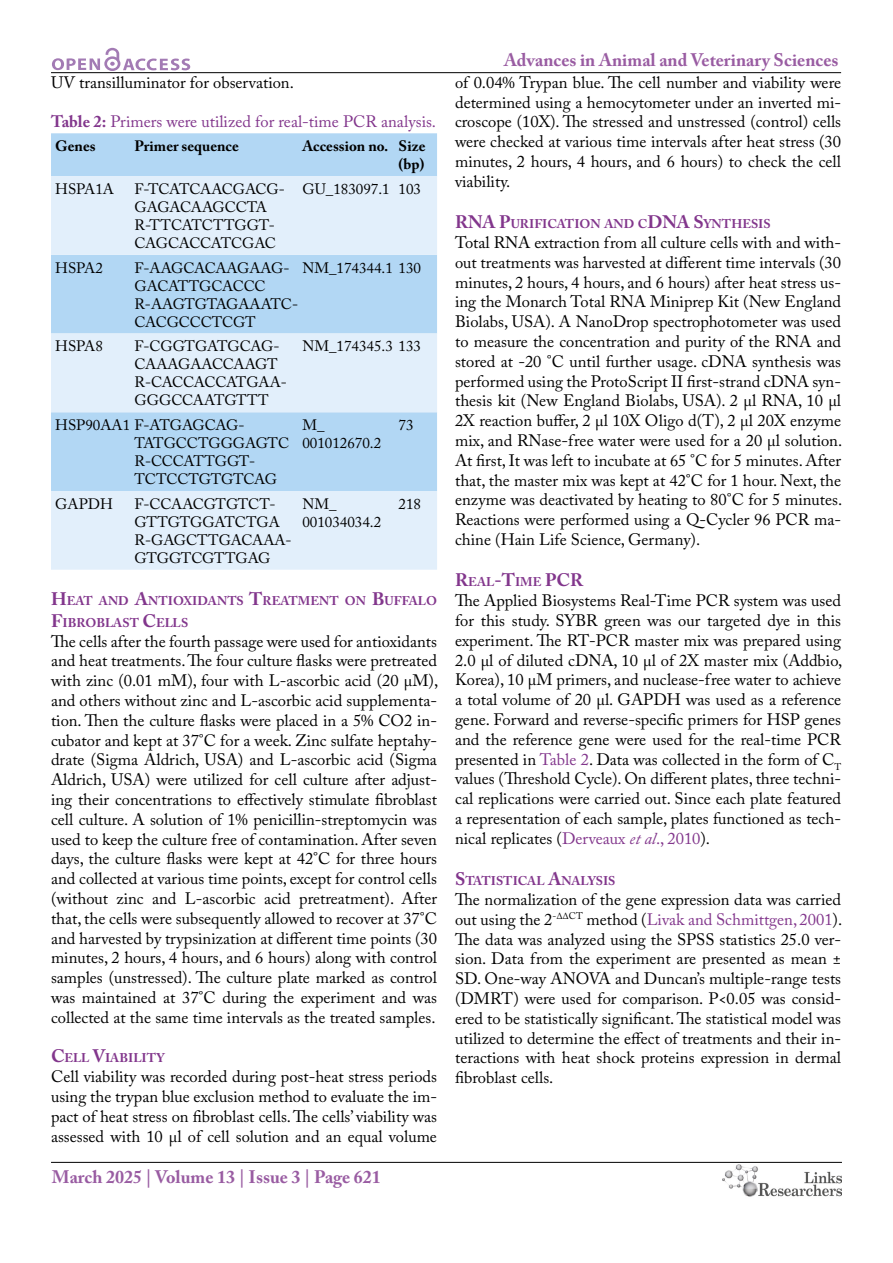
<style>
.page{position:relative;width:893px;height:1263px;background:#fff}
.page>*{position:absolute;margin:0;border:0;box-sizing:border-box;transform-origin:0 0}
.t1{font:700 18px "Adobe Caslon Pro";color:#995ca2}
.t2{font:700 18px "Adobe Caslon Pro";color:#82368c}
.t3{font:16.5px/19.8px "Adobe Caslon Pro";color:#000;text-align:justify}
.t4{font:16.5px "Adobe Caslon Pro";color:#82368c}
.t5{font:15px/18px "Adobe Caslon Pro";letter-spacing:-.01em;color:#000}
.t6{font:700 15px/18px "Adobe Caslon Pro";color:#000;text-align:right}
.t7{font:700 12.6px/21.6px "Adobe Caslon Pro";color:#82368c}
.s1{font-weight:700}
.s2{font-size:18px}
.s3{font-size:12.6px}
.s4{color:#82368c}
.s5{font-style:italic;color:#82368c}
</style>
<div class="page">
<hr style="left:51px;top:72px;width:790px;height:1px;background:#000">
<hr style="left:51px;top:1162px;width:791px;height:1px;background:#000">
<svg style="left:52px;top:48px;width:138px;height:23px"></svg>
<img style="left:723px;top:1164px;width:119px;height:33px">
<div style="left:51px;top:133px;width:386px;height:43px;background:#b2d7f4"></div>
<svg style="left:51px;top:176px;width:386px;height:394px;background:#cee5f8"></svg>
<p class="t3" style="left:51px;top:72px;width:244px">UV transilluminator for observation.</p>
<p class="t4" style="left:51px;top:112px;width:387px"><span class="s1">Table 2:</span> Primers were utilized for real-time PCR analysis.</p>
<p class="t6" style="left:55px;top:137px;width:42px">Genes</p>
<p class="t6" style="left:135px;top:137px;width:106px">Primer sequence</p>
<p class="t6" style="left:302px;top:137px;width:125px">Accession no. Size (bp)</p>
<p class="t5" style="left:55px;top:180px;width:60px">HSPA1A</p>
<p class="t5" style="left:135px;top:180px;width:152px">F-TCATCAACGACG-<br>GAGACAAGCCTA<br>R-TTCATCTTGGT-<br>CAGCACCATCGAC</p>
<p class="t5" style="left:302px;top:180px;width:120px">GU_183097.1 103</p>
<p class="t5" style="left:55px;top:258px;width:49px">HSPA2</p>
<p class="t5" style="left:135px;top:258px;width:165px">F-AAGCACAAGAAG-<br>GACATTGCACCC<br>R-AAGTGTAGAAATC-<br>CACGCCCTCGT</p>
<p class="t5" style="left:302px;top:258px;width:120px">NM_174344.1 130</p>
<p class="t5" style="left:55px;top:337px;width:49px">HSPA8</p>
<p class="t5" style="left:135px;top:337px;width:154px">F-CGGTGATGCAG-<br>CAAAGAACCAAGT<br>R-CACCACCATGAA-<br>GGGCCAATGTTT</p>
<p class="t5" style="left:302px;top:337px;width:120px">NM_174345.3 133</p>
<p class="t5" style="left:135px;top:416px;width:156px;text-indent:-79px">HSP90AA1 F-ATGAGCAG-<br>TATGCCTGGGAGTC<br>R-CCCATTGGT-<br>TCTCCTGTGTCAG</p>
<p class="t5" style="left:302px;top:416px;width:80px">M_<br>001012670.2</p>
<p class="t5" style="left:399px;top:416px;width:16px">73</p>
<p class="t5" style="left:55px;top:495px;width:59px">GAPDH</p>
<p class="t5" style="left:135px;top:495px;width:159px">F-CCAACGTGTCT-<br>GTTGTGGATCTGA<br>R-GAGCTTGACAAA-<br>GTGGTCGTTGAG</p>
<p class="t5" style="left:302px;top:495px;width:80px">NM_<br>001034034.2</p>
<p class="t5" style="left:399px;top:495px;width:24px">218</p>
<p class="t7" style="left:51px;top:590px;width:388px"><span class="s2">H</span>EAT AND <span class="s2">A</span>NTIOXIDANTS <span class="s2">T</span>REATM ENT ON <span class="s2">B</span>UFFALO<br><span class="s2">F</span>IBROBLAST <span class="s2">C</span>ELLS</p>
<p class="t3" style="left:51px;top:631px;width:389px">The cells after the fourth passage were used for antioxidants and heat treatments. The four culture flasks were pretreated with zinc (0.01 mM), four with L-ascorbic acid (20 µM), and others without zinc and L-ascorbic acid supplementa&shy;tion. Then the culture flasks were placed in a 5% CO2 in&shy;cubator and kept at 37°C for a week. Zinc sulfate heptahy&shy;drate (Sigma Aldrich, USA) and L-ascorbic acid (Sigma Aldrich, USA) were utilized for cell culture after adjust&shy;ing their concentrations to effectively stimulate fibroblast cell culture. A solution of 1% penicillin-streptomycin was used to keep the culture free of contamination. After seven days, the culture flasks were kept at 42°C for three hours and collected at various time points, except for control cells (without zinc and L-ascorbic acid pretreatment). After that, the cells were subsequently allowed to recover at 37°C and harvested by trypsinization at different time points (30 minutes, 2 hours, 4 hours, and 6 hours) along with control samples (unstressed). The culture plate marked as control was maintained at 37°C during the experiment and was collected at the same time intervals as the treated samples.</p>
<p class="t7" style="left:51px;top:1047px;width:115px"><span class="s2">C</span>ELL <span class="s2">V</span>IABILITY</p>
<p class="t3" style="left:51px;top:1066px;width:388px">Cell viability was recorded during post-heat stress periods using the trypan blue exclusion method to evaluate the im&shy;pact of heat stress on fibroblast cells. The cells’ viability was assessed with 10 μl of cell solution and an equal volume</p>
<p class="t1" style="left:52px;top:1166px;width:331px">March 2025 | Volume 13 | Issue 3 | Page 621</p>
<p class="t1" style="left:504px;top:50px;width:336px">Advances in Animal and Veterinary Sciences</p>
<p class="t3" style="left:455px;top:72px;width:388px">of 0.04% Trypan blue. The cell number and viability were determined using a hemocytometer under an inverted mi&shy;croscope (10X). The stressed and unstressed (control) cells were checked at various time intervals after heat stress (30 minutes, 2 hours, 4 hours, and 6 hours) to check the cell viability.</p>
<p class="t2" style="left:455px;top:211px;width:15px">RNA</p>
<p class="t7" style="left:499px;top:213px;width:164px"><span class="s2">P</span>URIFICATION AND C<span class="s2">DNA</span></p>
<p class="t7" style="left:693px;top:213px;width:79px"><span class="s2">S</span>YNTHESIS</p>
<p class="t3" style="left:455px;top:232px;width:389px">Total RNA extraction from all culture cells with and with&shy;out treatments was harvested at different time intervals (30 minutes, 2 hours, 4 hours, and 6 hours) after heat stress us&shy;ing the Monarch Total RNA Miniprep Kit (New England Biolabs, USA). A NanoDrop spectrophotometer was used to measure the concentration and purity of the RNA and stored at -20 °C until further usage. cDNA synthesis was performed using the ProtoScript II first-strand cDNA syn&shy;thesis kit (New England Biolabs, USA). 2 µl RNA, 10 µl 2X reaction buffer, 2 µl 10X Oligo d(T), 2 µl 20X enzyme mix, and RNase-free water were used for a 20 µl solution.<br>At first, It was left to incubate at 65 °C for 5 minutes. After that, the master mix was kept at 42°C for 1 hour. Next, the enzyme was deactivated by heating to 80°C for 5 minutes.<br>Reactions were performed using a Q-Cycler 96 PCR ma&shy;chine (Hain Life Science, Germany).</p>
<p class="t2" style="left:455px;top:570px;width:104px">R<span class="s3">EAL</span>-T<span class="s3">IME</span> PCR</p>
<p class="t3" style="left:455px;top:591px;width:389px">The Applied Biosystems Real-Time PCR system was used for this study. SYBR green was our targeted dye in this experiment. The RT-PCR master mix was prepared using 2.0 μl of diluted cDNA, 10 μl of 2X master mix (Addbio, Korea), 10 μM primers, and nuclease-free water to achieve a total volume of 20 μl. GAPDH was used as a reference gene. Forward and reverse-specific primers for HSP genes and the reference gene were used for the real-time PCR presented in <span class="s4">Table 2</span>. Data was collected in the form of C<sub>T </sub>values (Threshold Cycle). On different plates, three techni&shy;cal replications were carried out. Since each plate featured a representation of each sample, plates functioned as tech&shy;nical replicates (<span class="s4">Derveaux</span> <span class="s5">et al</span><span class="s4">., 2010</span>).</p>
<p class="t7" style="left:455px;top:870px;width:162px"><span class="s2">S</span>TATISTICAL <span class="s2">A</span>NALYSIS</p>
<p class="t3" style="left:455px;top:889px;width:389px">The normalization of the gene expression data was carried out using the 2<sup>-ΔΔCT</sup> method (<span class="s4">Livak and Schmittgen, 2001</span>).<br>The data was analyzed using the SPSS statistics 25.0 ver&shy;sion. Data from the experiment are presented as mean ± SD. One-way ANOVA and Duncan’s multiple-range tests (DMRT) were used for comparison. P&lt;0.05 was consid&shy;ered to be statistically significant. The statistical model was utilized to determine the effect of treatments and their in&shy;teractions with heat shock proteins expression in dermal fibroblast cells.</p>
</div>
